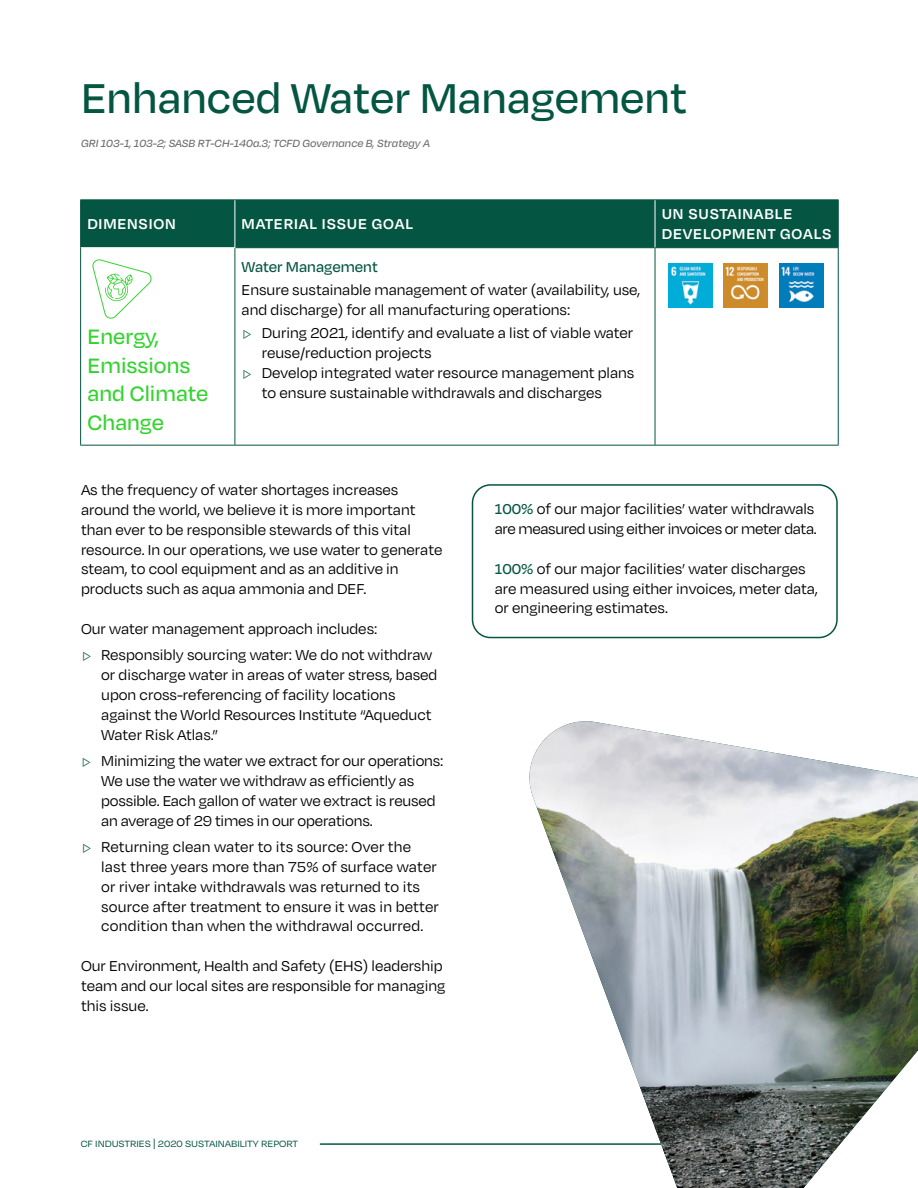
<style>
.page{position:relative;width:918px;height:1188px;background:#fff}
.page>*{position:absolute;margin:0;border:0;box-sizing:border-box;transform-origin:0 0}
.t1{font:500 48px "Degular";color:#045541}
.t2{font:500 24px/28.8px "Degular";color:#35d331}
.t3{font:16.5px/19.8px "Degular";color:#000}
.t4{font:600 16.5px/19.8px "Degular";letter-spacing:.05em;color:#fff}
.t5{font:500 16.5px "Degular";color:#045541}
.t6{font:italic 500 12px "Degular";color:#6d6e71}
.t7{font:12px "Degular";letter-spacing:-.005em;color:#045541}
.s1{font-size:12px;color:#045541}
.s2{font-weight:500;color:#045541}
</style>
<div class="page">
<hr style="left:320px;top:1143px;width:484px;height:2px;background:#045541">
<img style="left:668px;top:263px;width:44px;height:44px">
<img style="left:724px;top:263px;width:44px;height:44px">
<img style="left:779px;top:263px;width:44px;height:44px">
<div style="left:472px;top:484px;width:366px;height:154px;border:2px solid #045541;border-radius:18px"></div>
<div style="left:81px;top:200px;width:757px;height:47px;background:#045541"></div>
<hr style="left:80px;top:199px;width:155px;height:1px;background:#045541">
<hr style="left:80px;top:200px;width:1px;height:48px;background:#045541">
<hr style="left:235px;top:199px;width:420px;height:1px;background:#045541">
<hr style="left:655px;top:199px;width:184px;height:1px;background:#045541">
<hr style="left:838px;top:200px;width:1px;height:47px;background:#045541">
<hr style="left:80px;top:248px;width:1px;height:197px;background:#045541">
<hr style="left:235px;top:247px;width:420px;height:1px;background:#045541">
<hr style="left:235px;top:248px;width:1px;height:197px;background:#045541">
<hr style="left:655px;top:247px;width:184px;height:1px;background:#045541">
<hr style="left:655px;top:248px;width:1px;height:197px;background:#045541">
<hr style="left:838px;top:248px;width:1px;height:197px;background:#045541">
<hr style="left:235px;top:445px;width:420px;height:1px;background:#045541">
<hr style="left:655px;top:445px;width:184px;height:1px;background:#045541">
<hr style="left:235px;top:200px;width:1px;height:47px;background:#fff">
<hr style="left:655px;top:200px;width:1px;height:47px;background:#fff">
<hr style="left:80px;top:445px;width:155px;height:1px;background:#045541">
<svg style="left:92px;top:259px;width:59px;height:60px"></svg>
<img style="left:523px;top:721px;width:395px;height:467px">
<h1 class="t1" style="left:81px;top:69px;width:608px">Enhanced Water Management</h1>
<p class="t6" style="left:81px;top:136px;width:351px">GRI 103-1, 103-2; SASB RT-CH-140a.3; TCFD Governance B, Strategy A</p>
<p class="t4" style="left:87px;top:213px;width:90px">DIMENSION</p>
<p class="t4" style="left:242px;top:213px;width:173px">MATERIAL ISSUE GOAL</p>
<p class="t4" style="left:662px;top:204px;width:171px">UN SUSTAINABLE<br>DEVELOPMENT GOALS</p>
<p class="t5" style="left:242px;top:257px;width:138px">Water Management</p>
<p class="t3" style="left:242px;top:280px;width:400px">Ensure sustainable management of water (availability, use, and discharge) for all manufacturing operations:</p>
<p class="t3" style="left:242px;top:323px;width:393px"><span class="s1">▷</span> During 2021, identify and evaluate a list of viable water</p>
<p class="t3" style="left:262px;top:343px;width:171px">reuse/reduction projects</p>
<p class="t3" style="left:242px;top:362px;width:394px"><span class="s1">▷</span> Develop integrated water resource management plans</p>
<p class="t3" style="left:262px;top:382px;width:342px">to ensure sustainable withdrawals and discharges</p>
<h2 class="t2" style="left:88px;top:321px;width:122px">Energy,<br>Emissions and Climate<br>Change</h2>
<p class="t3" style="left:81px;top:480px;width:363px">As the frequency of water shortages increases around the world, we believe it is more important than ever to be responsible stewards of this vital resource. In our operations, we use water to generate steam, to cool equipment and as an additive in products such as aqua ammonia and DEF.</p>
<p class="t3" style="left:81px;top:615px;width:353px;line-height:26.5px">Our water management approach includes:<br><span class="s1">▷</span> Responsibly sourcing water: We do not withdraw</p>
<p class="t3" style="left:101px;top:665px;width:338px">or discharge water in areas of water stress, based upon cross-referencing of facility locations against the World Resources Institute “Aqueduct Water Risk Atlas.”</p>
<p class="t3" style="left:101px;top:750px;width:344px;text-indent:-20px"><span class="s1">▷</span> Minimizing the water we extract for our operations:<br>We use the water we withdraw as efficiently as possible. Each gallon of water we extract is reused an average of 29 times in our operations.</p>
<p class="t3" style="left:101px;top:836px;width:339px;text-indent:-20px"><span class="s1">▷</span> Returning clean water to its source: Over the last three years more than 75% of surface water or river intake withdrawals was returned to its source after treatment to ensure it was in better condition than when the withdrawal occurred.</p>
<p class="t3" style="left:81px;top:955px;width:366px">Our Environment, Health and Safety (EHS) leadership team and our local sites are responsible for managing this issue.</p>
<p class="t3" style="left:495px;top:499px;width:323px"><span class="s2">100%</span> of our major facilities’ water withdrawals are measured using either invoices or meter data.</p>
<p class="t3" style="left:495px;top:558px;width:324px"><span class="s2">100%</span> of our major facilities’ water discharges are measured using either invoices, meter data, or engineering estimates.</p>
<p class="t7" style="left:81px;top:1136px;width:219px">CF Industries | 2020 sustainability Report</p>
</div>
